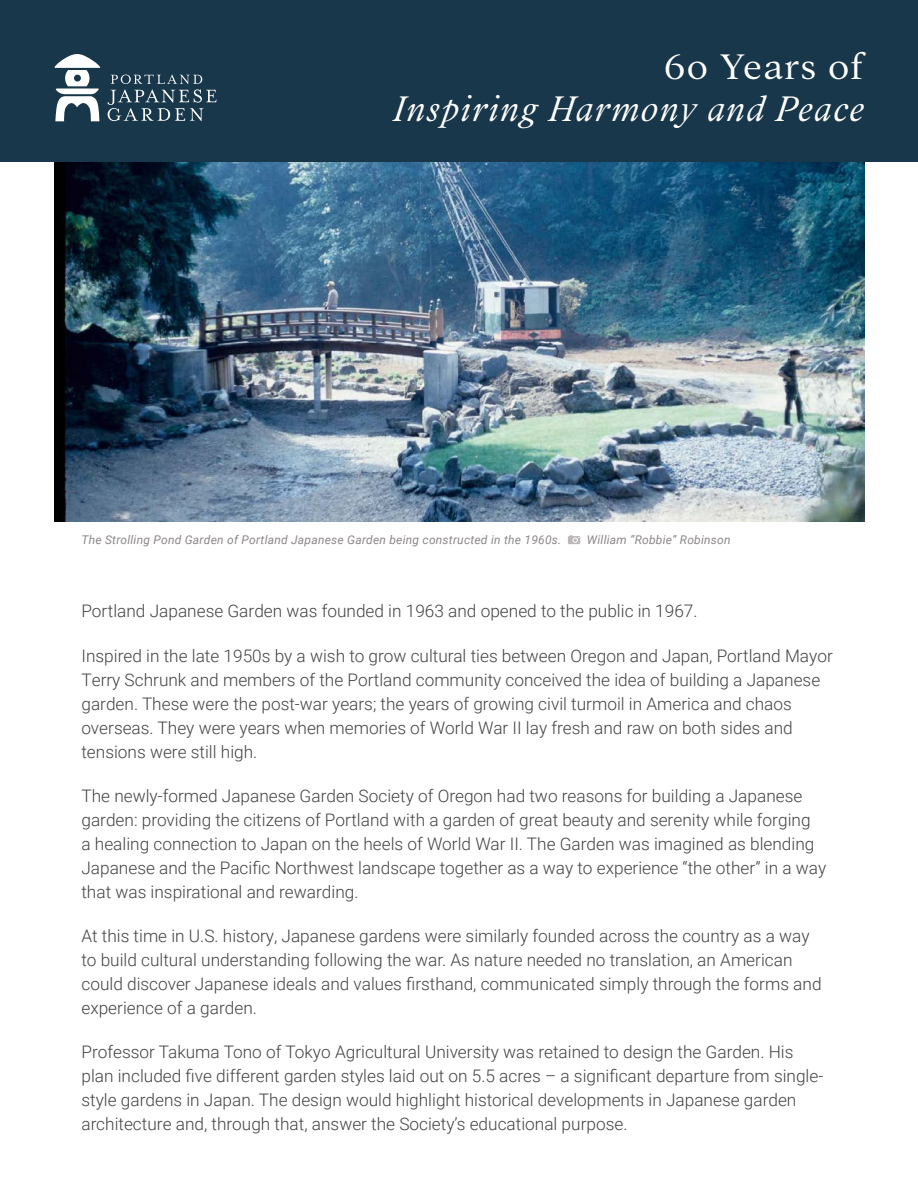
<style>
.page{position:relative;width:918px;height:1188px;background:#fff}
.page>*{position:absolute;margin:0;border:0;box-sizing:border-box;transform-origin:0 0}
.t1{font:italic 300 39px/42px "Addington CF";letter-spacing:.04em;color:#fff;text-align:right}
.t2{font:300 17.25px/24px "Roboto";color:#434144}
.t3{font:italic 12px "Roboto";letter-spacing:.02em;color:#8c8789}
.s1{font-style:normal}
</style>
<div class="page">
<div style="left:0;top:0;width:918px;height:162px;background:#19374a"></div>
<svg style="left:54px;top:54px;width:47px;height:67px"></svg>
<svg style="left:108px;top:75px;width:108px;height:46px"></svg>
<img style="left:54px;top:162px;width:810px;height:360px">
<svg style="left:568px;top:535px;width:12px;height:9px"></svg>
<p class="t1" style="left:393px;top:47px;width:473px"><span class="s1">60 Years of<br></span>Inspiring Harmony and Peace</p>
<p class="t3" style="left:81px;top:531px;width:481px">The Strolling Pond Garden of Portland Japanese Garden being constructed in the 1960s.</p>
<p class="t3" style="left:587px;top:531px;width:145px">William “Robbie” Robinson</p>
<p class="t2" style="left:81px;top:599px;width:618px">Portland Japanese Garden was founded in 1963 and opened to the public in 1967.</p>
<p class="t2" style="left:81px;top:643px;width:753px">Inspired in the late 1950s by a wish to grow cultural ties between Oregon and Japan, Portland Mayor Terry Schrunk and members of the Portland community conceived the idea of building a Japanese garden. These were the post-war years; the years of growing civil turmoil in America and chaos overseas. They were years when memories of World War II lay fresh and raw on both sides and tensions were still high.</p>
<p class="t2" style="left:81px;top:783px;width:746px">The newly-formed Japanese Garden Society of Oregon had two reasons for building a Japanese garden: providing the citizens of Portland with a garden of great beauty and serenity while forging<br>a healing connection to Japan on the heels of World War II. The Garden was imagined as blending Japanese and the Pacific Northwest landscape together as a way to experience “the other” in a way that was inspirational and rewarding.</p>
<p class="t2" style="left:81px;top:923px;width:742px">At this time in U.S. history, Japanese gardens were similarly founded across the country as a way to build cultural understanding following the war. As nature needed no translation, an American could discover Japanese ideals and values firsthand, communicated simply through the forms and experience of a garden.</p>
<p class="t2" style="left:81px;top:1040px;width:743px">Professor Takuma Tono of Tokyo Agricultural University was retained to design the Garden. His plan included five different garden styles laid out on 5.5 acres – a significant departure from single&shy;style gardens in Japan. The design would highlight historical developments in Japanese garden architecture and, through that, answer the Society’s educational purpose.</p>
</div>
